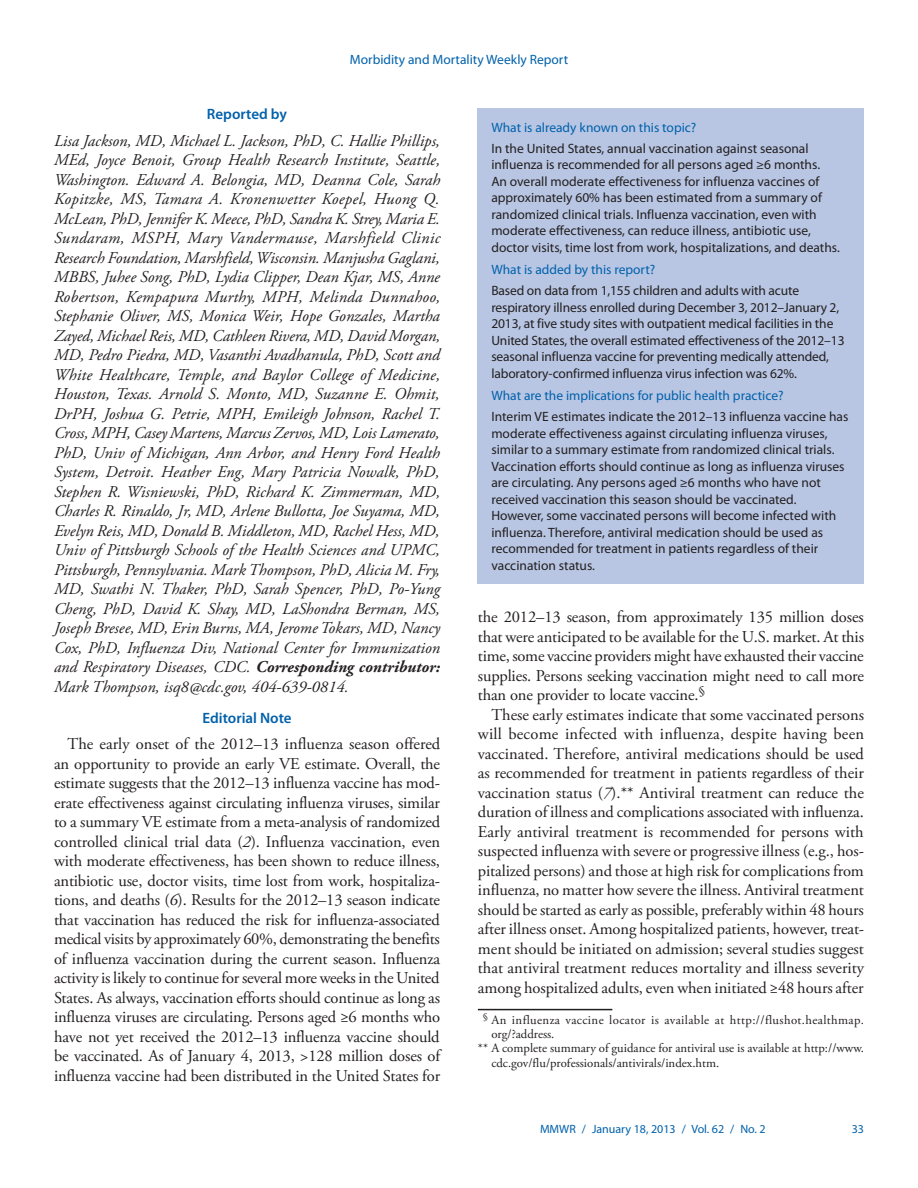
<style>
.page{position:relative;width:918px;height:1188px;background:#fff}
.page>*{position:absolute;margin:0;border:0;box-sizing:border-box;transform-origin:0 0}
.body_copy{font:16.5px/19.5px "Adobe Garamond Pro";letter-spacing:-.01em;color:#231f20;text-align:justify}
.reported_by_text{font:italic 16.5px/19.5px "Adobe Garamond Pro";color:#231f20;text-align:justify}
.headline3{font:600 15px "Myriad Pro";color:#0161ab}
.fb_answer{font:13.5px/16.5px "Myriad Pro";color:#231f20}
.fb_question{font:13.5px "Myriad Pro";color:#0161ab}
.footnote_no_rule_tex{font:12.75px/14.2px "Adobe Garamond Pro";color:#231f20}
.footnote_w_rule_text{font:12.75px/14.2px "Adobe Garamond Pro";letter-spacing:.03em;color:#231f20}
.t1{font:12px "Myriad Pro";color:#0161ab}
.s1{font-weight:700}
.s2{font-style:italic}
</style>
<div class="page">
<div style="left:478px;top:108px;width:386px;height:475px;background:#b8c6e3"></div>
<hr style="left:478px;top:1009px;width:134px;height:1px;background:#231f20">
<p class="fb_question" style="left:350px;top:51px;width:220px">Morbidity and Mortality Weekly Report</p>
<p class="headline3" style="left:207px;top:105px;width:82px">Reported by</p>
<p class="reported_by_text" style="left:54px;top:131px;width:388px">Lisa Jackson, MD, Michael L. Jackson, PhD, C. Hallie Phillips, MEd, Joyce Benoit, Group Health Research Institute, Seattle, Washington. Edward A. Belongia, MD, Deanna Cole, Sarah Kopitzke, MS, Tamara A. Kronenwetter Koepel, Huong Q.<br>McLean, PhD, Jennifer K. Meece, PhD, Sandra K. Strey, Maria E.<br>Sundaram, MSPH, Mary Vandermause, Marshfield Clinic Research Foundation, Marshfield, Wisconsin. Manjusha Gaglani, MBBS, Juhee Song, PhD, Lydia Clipper, Dean Kjar, MS, Anne Robertson, Kempapura Murthy, MPH, Melinda Dunnahoo, Stephanie Oliver, MS, Monica Weir, Hope Gonzales, Martha Zayed, Michael Reis, MD, Cathleen Rivera, MD, David Morgan, MD, Pedro Piedra, MD, Vasanthi Avadhanula, PhD, Scott and White Healthcare, Temple, and Baylor College of Medicine, Houston, Texas. Arnold S. Monto, MD, Suzanne E. Ohmit, DrPH, Joshua G. Petrie, MPH, Emileigh Johnson, Rachel T.<br>Cross, MPH, Casey Martens, Marcus Zervos, MD, Lois Lamerato, PhD, Univ of Michigan, Ann Arbor, and Henry Ford Health System, Detroit. Heather Eng, Mary Patricia Nowalk, PhD, Stephen R. Wisniewski, PhD, Richard K. Zimmerman, MD, Charles R. Rinaldo, Jr, MD, Arlene Bullotta, Joe Suyama, MD, Evelyn Reis, MD, Donald B. Middleton, MD, Rachel Hess, MD, Univ of Pittsburgh Schools of the Health Sciences and UPMC, Pittsburgh, Pennsylvania. Mark Thompson, PhD, Alicia M. Fry, MD, Swathi N. Thaker, PhD, Sarah Spencer, PhD, Po-Yung Cheng, PhD, David K. Shay, MD, LaShondra Berman, MS, Joseph Bresee, MD, Erin Burns, MA, Jerome Tokars, MD, Nancy Cox, PhD, Influenza Div, National Center for Immunization and Respiratory Diseases, CDC. <span class="s1">Corresponding contributor:<br></span>Mark Thompson, isq8@cdc.gov, 404-639-0814.</p>
<p class="headline3" style="left:202px;top:708px;width:91px">Editorial Note</p>
<p class="body_copy" style="left:54px;top:735px;width:388px;text-indent:13px">The early onset of the 2012–13 influenza season offered an opportunity to provide an early VE estimate. Overall, the estimate suggests that the 2012–13 influenza vaccine has mod&shy;erate effectiveness against circulating influenza viruses, similar to a summary VE estimate from a meta-analysis of randomized controlled clinical trial data (<span class="s2">2</span>). Influenza vaccination, even with moderate effectiveness, has been shown to reduce illness, antibiotic use, doctor visits, time lost from work, hospitaliza&shy;tions, and deaths (<span class="s2">6</span>). Results for the 2012–13 season indicate that vaccination has reduced the risk for influenza-associated medical visits by approximately 60%, demonstrating the benefits of influenza vaccination during the current season. Influenza activity is likely to continue for several more weeks in the United States. As always, vaccination efforts should continue as long as influenza viruses are circulating. Persons aged ≥6 months who have not yet received the 2012–13 influenza vaccine should be vaccinated. As of January 4, 2013, &gt;128 million doses of influenza vaccine had been distributed in the United States for</p>
<p class="fb_question" style="left:491px;top:119px;width:206px">What is already known on this topic?</p>
<p class="fb_answer" style="left:491px;top:140px;width:350px">In the United States, annual vaccination against seasonal influenza is recommended for all persons aged ≥6 months.<br>An overall moderate effectiveness for influenza vaccines of approximately 60% has been estimated from a summary of randomized clinical trials. Influenza vaccination, even with moderate effectiveness, can reduce illness, antibiotic use, doctor visits, time lost from work, hospitalizations, and deaths.</p>
<p class="fb_question" style="left:491px;top:261px;width:165px">What is added by this report?</p>
<p class="fb_answer" style="left:491px;top:282px;width:355px">Based on data from 1,155 children and adults with acute respiratory illness enrolled during December 3, 2012–January 2, 2013, at five study sites with outpatient medical facilities in the United States, the overall estimated effectiveness of the 2012–13 seasonal influenza vaccine for preventing medically attended, laboratory-confirmed influenza virus infection was 62%.</p>
<p class="fb_question" style="left:491px;top:387px;width:294px">What are the implications for public health practice?</p>
<p class="fb_answer" style="left:491px;top:408px;width:358px">Interim VE estimates indicate the 2012–13 influenza vaccine has moderate effectiveness against circulating influenza viruses, similar to a summary estimate from randomized clinical trials.<br>Vaccination efforts should continue as long as influenza viruses are circulating. Any persons aged ≥6 months who have not received vaccination this season should be vaccinated.<br>However, some vaccinated persons will become infected with influenza. Therefore, antiviral medication should be used as recommended for treatment in patients regardless of their vaccination status.</p>
<p class="body_copy" style="left:478px;top:608px;width:388px">the 2012–13 season, from approximately 135 million doses that were anticipated to be available for the U.S. market. At this time, some vaccine providers might have exhausted their vaccine supplies. Persons seeking vaccination might need to call more than one provider to locate vaccine.<sup>§</sup></p>
<p class="body_copy" style="left:478px;top:705px;width:388px;text-indent:13px">These early estimates indicate that some vaccinated persons will become infected with influenza, despite having been vaccinated. Therefore, antiviral medications should be used as recommended for treatment in patients regardless of their vaccination status (<span class="s2">7</span>).** Antiviral treatment can reduce the duration of illness and complications associated with influenza.<br>Early antiviral treatment is recommended for persons with suspected influenza with severe or progressive illness (e.g., hos&shy;pitalized persons) and those at high risk for complications from influenza, no matter how severe the illness. Antiviral treatment should be started as early as possible, preferably within 48 hours after illness onset. Among hospitalized patients, however, treat&shy;ment should be initiated on admission; several studies suggest that antiviral treatment reduces mortality and illness severity among hospitalized adults, even when initiated ≥48 hours after</p>
<p class="footnote_w_rule_text" style="left:491px;top:1013px;width:374px;text-indent:-9px"><sup>§</sup> An influenza vaccine locator is available at http://flushot.healthmap. org/?address.</p>
<p class="footnote_no_rule_tex" style="left:491px;top:1042px;width:374px;text-indent:-13px">** A complete summary of guidance for antiviral use is available at http://www. cdc.gov/flu/professionals/antivirals/index.htm.</p>
<p class="t1" style="left:540px;top:1121px;width:227px">MMWR / January 18, 2013 / Vol. 62 / No. 2</p>
<p class="t1" style="left:852px;top:1121px;width:14px">33</p>
</div>
